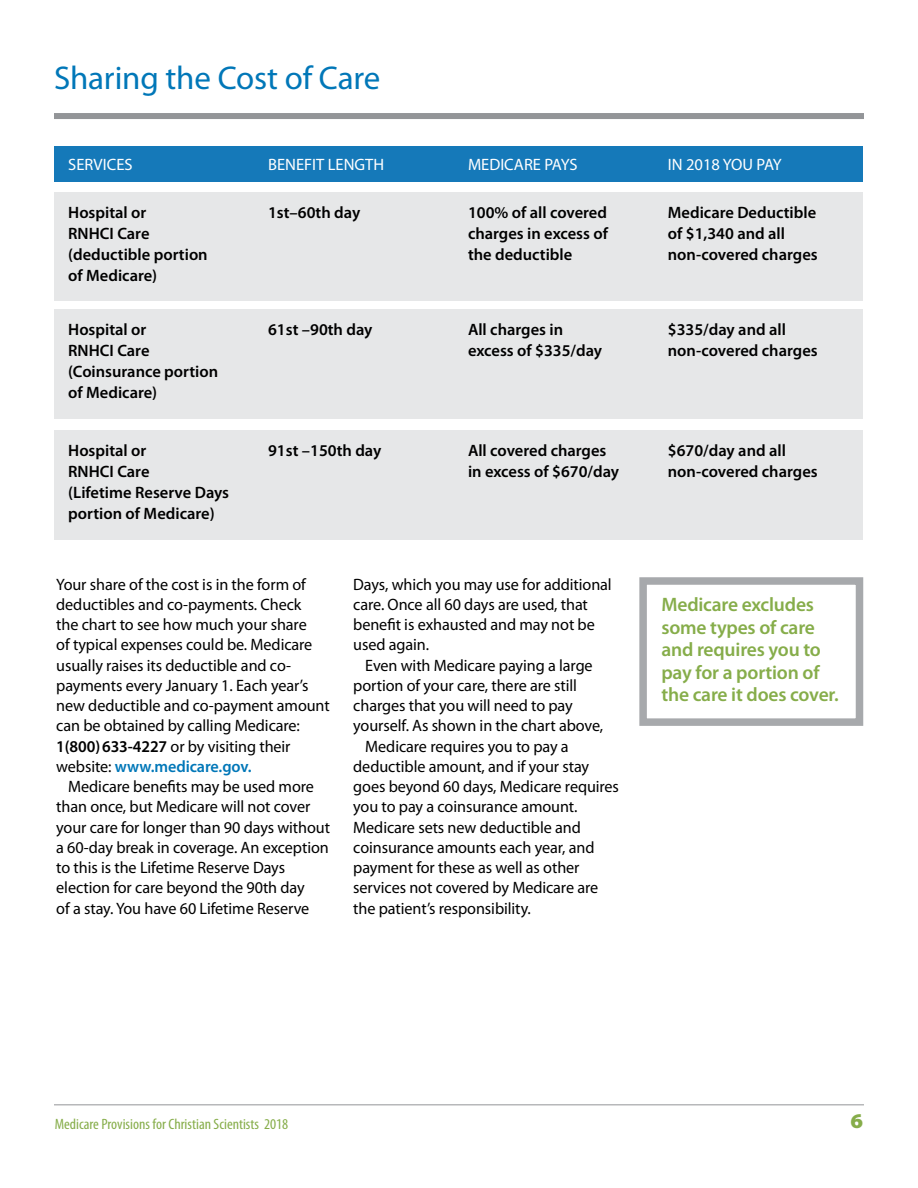
<style>
.page{position:relative;width:918px;height:1188px;background:#fff}
.page>*{position:absolute;margin:0;border:0;box-sizing:border-box;transform-origin:0 0}
.t1{font:33px "Myriad Pro";letter-spacing:-.005em;color:#0177b8}
.t2{font:900 21px "Myriad Pro";color:#86ad4a;scale:1.05 1}
.t3{font:600 19.5px/22.5px "Myriad Pro";letter-spacing:-.01em;color:#86ad4a}
.t4{font:16.5px/20.2px "Myriad Pro";letter-spacing:-.005em;color:#000}
.t5{font:600 16.5px/21px "Myriad Pro";color:#000}
.t6{font:16.5px "Myriad Pro";color:#fff}
.t7{font:condensed 15px "Myriad Pro";color:#86ad4a;scale:1.05 1}
.s1{font-weight:600}
.s2{font-weight:600;color:#0177b8}
</style>
<div class="page">
<div style="left:54px;top:113px;width:810px;height:6px;background:#939598"></div>
<hr style="left:54px;top:1104px;width:810px;height:1px;background:#939598">
<div style="left:639px;top:577px;width:224px;height:149px;border:8px solid #a7a9ac"></div>
<div style="left:55px;top:192px;width:808px;height:109px;background:#e6e7e8"></div>
<div style="left:55px;top:309px;width:808px;height:109px;background:#e6e7e8"></div>
<div style="left:55px;top:430px;width:808px;height:110px;background:#e6e7e8"></div>
<div style="left:55px;top:146px;width:808px;height:36px;background:#1579b9"></div>
<h1 class="t1" style="left:54px;top:60px;width:328px">Sharing the Cost of Care</h1>
<p class="t6" style="left:68px;top:156px;width:66px">SERVICES</p>
<p class="t6" style="left:268px;top:156px;width:118px">BENEFIT LENGTH</p>
<p class="t6" style="left:468px;top:156px;width:111px">MEDICARE PAYS</p>
<p class="t6" style="left:668px;top:156px;width:115px">IN 2018 YOU PAY</p>
<p class="t5" style="left:68px;top:202px;width:141px">Hospital or<br>RNHCI Care (deductible portion of Medicare)</p>
<p class="t5" style="left:268px;top:202px;width:94px">1st–60th day</p>
<p class="t5" style="left:468px;top:202px;width:142px;text-align:justify">100% of all covered charges in excess of the deductible</p>
<p class="t5" style="left:668px;top:202px;width:151px">Medicare Deductible of $1,340 and all non-covered charges</p>
<p class="t5" style="left:68px;top:319px;width:152px">Hospital or<br>RNHCI Care (Coinsurance portion of Medicare)</p>
<p class="t5" style="left:268px;top:319px;width:106px">61st –90th day</p>
<p class="t5" style="left:468px;top:319px;width:136px">All charges in excess of $335/day</p>
<p class="t5" style="left:668px;top:319px;width:151px">$335/day and all non-covered charges</p>
<p class="t5" style="left:68px;top:440px;width:162px">Hospital or<br>RNHCI Care<br>(Lifetime Reserve Days portion of Medicare)</p>
<p class="t5" style="left:268px;top:440px;width:115px">91st –150th day</p>
<p class="t5" style="left:468px;top:440px;width:153px">All covered charges in excess of $670/day</p>
<p class="t5" style="left:668px;top:440px;width:151px">$670/day and all non-covered charges</p>
<p class="t4" style="left:56px;top:574px;width:275px">Your share of the cost is in the form of deductibles and co-payments. Check<br>the chart to see how much your share<br>of typical expenses could be. Medicare usually raises its deductible and co&shy;payments every January 1. Each year’s new deductible and co-payment amount can be obtained by calling Medicare:<br><span class="s1">1(800)633-4227</span> or by visiting their website: <span class="s2">www.medicare.gov.</span></p>
<p class="t4" style="left:56px;top:777px;width:275px;text-indent:12px">Medicare benefits may be used more than once, but Medicare will not cover your care for longer than 90 days without a 60-day break in coverage. An exception to this is the Lifetime Reserve Days election for care beyond the 90th day<br>of a stay. You have 60 Lifetime Reserve</p>
<p class="t4" style="left:353px;top:574px;width:260px">Days, which you may use for additional care. Once all 60 days are used, that benefit is exhausted and may not be used again.</p>
<p class="t4" style="left:365px;top:655px;width:229px">Even with Medicare paying a large</p>
<p class="t4" style="left:353px;top:676px;width:225px">portion of your care, there are still</p>
<p class="t4" style="left:353px;top:696px;width:221px">charges that you will need to pay</p>
<p class="t4" style="left:353px;top:716px;width:252px">yourself. As shown in the chart above,</p>
<p class="t4" style="left:365px;top:736px;width:205px">Medicare requires you to pay a</p>
<p class="t4" style="left:353px;top:757px;width:237px">deductible amount, and if your stay</p>
<p class="t4" style="left:353px;top:777px;width:267px">goes beyond 60 days, Medicare requires</p>
<p class="t4" style="left:353px;top:797px;width:226px">you to pay a coinsurance amount.</p>
<p class="t4" style="left:353px;top:817px;width:229px">Medicare sets new deductible and</p>
<p class="t4" style="left:353px;top:838px;width:243px">coinsurance amounts each year, and</p>
<p class="t4" style="left:353px;top:858px;width:228px">payment for these as well as other</p>
<p class="t4" style="left:353px;top:878px;width:246px">services not covered by Medicare are</p>
<p class="t4" style="left:353px;top:898px;width:179px">the patient’s responsibility.</p>
<p class="t3" style="left:661px;top:594px;width:179px">Medicare excludes some types of care and requires you to pay for a portion of the care it does cover.</p>
<p class="t7" style="left:55px;top:1116px;width:224px">Medicare Provisions for Christian Scientists 2018</p>
<p class="t2" style="left:851px;top:1109px;width:14px">6</p>
</div>
